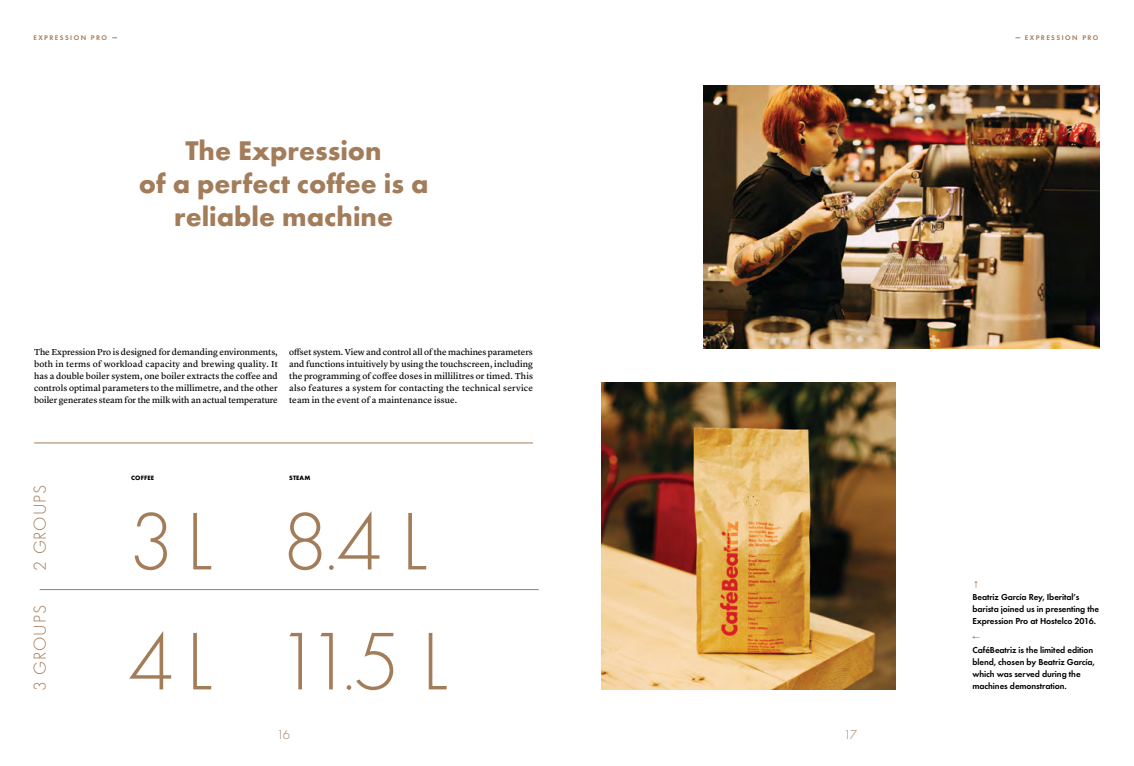
<style>
.page{position:relative;width:1134px;height:766px;background:#fff}
.page>*{position:absolute;margin:0;border:0;box-sizing:border-box;transform-origin:0 0}
.t1{font:300 84.6px "Futura T";color:#a37c5a}
.t2{font:700 28px/33px "Futura TOT";color:#a37c5a;text-align:center}
.t3{font:300 18px "Futura T";color:#a37c5a}
.t4{font:300 13.2px "Futura TOT";color:#a37c5a}
.t5{font:700 11px "Futura TOT";color:#a37c5a}
.t6{font:9px/12.1px "Lyon Text Regular No.2";color:#000;text-align:justify}
.t7{font:600 9px/12px "Futura T";letter-spacing:-.01em;color:#000}
.t8{font:7px "Futura TOT Dem";letter-spacing:.21em;color:#a37c5a}
.t9{font:700 6.5px "Futura TOT";letter-spacing:.025em;color:#000}
.s1{font-size:64px}
</style>
<div class="page">
<img style="left:703px;top:86px;width:397px;height:263px">
<img style="left:601px;top:383px;width:295px;height:306px">
<hr style="left:40px;top:589px;width:499px;height:1px;background:#a37c5a">
<hr style="left:34px;top:442px;width:499px;height:1px;background:#a37c5a">
<p class="t8" style="left:33px;top:34px;width:75px">EXPRESSION PRO</p>
<p class="t8" style="left:1025px;top:34px;width:75px">EXPRESSION PRO</p>
<h2 class="t2" style="left:139px;top:133px;width:291px">The Expression<br>of a perfect coffee is a reliable machine</h2>
<p class="t6" style="left:34px;top:345px;width:245px">The Expression Pro is designed for demanding environments, both in terms of workload capacity and brewing quality. It has a double boiler system, one boiler extracts the coffee and controls optimal parameters to the millimetre, and the other boiler generates steam for the milk with an actual temperature</p>
<p class="t6" style="left:289px;top:345px;width:245px">offset system. View and control all of the machines parameters and functions intuitively by using the touchscreen, including the programming of coffee doses in millilitres or timed. This also features a system for contacting the technical service team in the event of a maintenance issue.</p>
<h3 class="t3" style="left:29px;top:570px;width:87px;rotate:-90deg">2GROUPS</h3>
<h3 class="t3" style="left:29px;top:690px;width:87px;rotate:-90deg">3 GROUPS</h3>
<p class="t9" style="left:131px;top:474px;width:24px">COFFEE</p>
<p class="t9" style="left:289px;top:474px;width:23px">STEAM</p>
<h1 class="t1" style="left:128px;top:491px;width:300px">3 L 8<span class="s1">.</span>4 L</h1>
<h1 class="t1" style="left:128px;top:611px;width:321px">4 L 11<span class="s1">.</span>5 L</h1>
<h3 class="t4" style="left:277px;top:727px;width:15px">16</h3>
<h3 class="t4" style="left:844px;top:727px;width:15px">17</h3>
<p class="t5" style="left:972px;top:577px;width:9px">↑</p>
<p class="t7" style="left:972px;top:590px;width:128px">Beatriz García Rey, Iberital’s barista joined us in presenting the<br>Expression Pro at Hostelco 2016.</p>
<p class="t5" style="left:972px;top:630px;width:9px">←</p>
<p class="t7" style="left:972px;top:644px;width:124px">CaféBeatriz is the limited edition blend, chosen by Beatriz García, which was served during the machines demonstration.</p>
</div>
